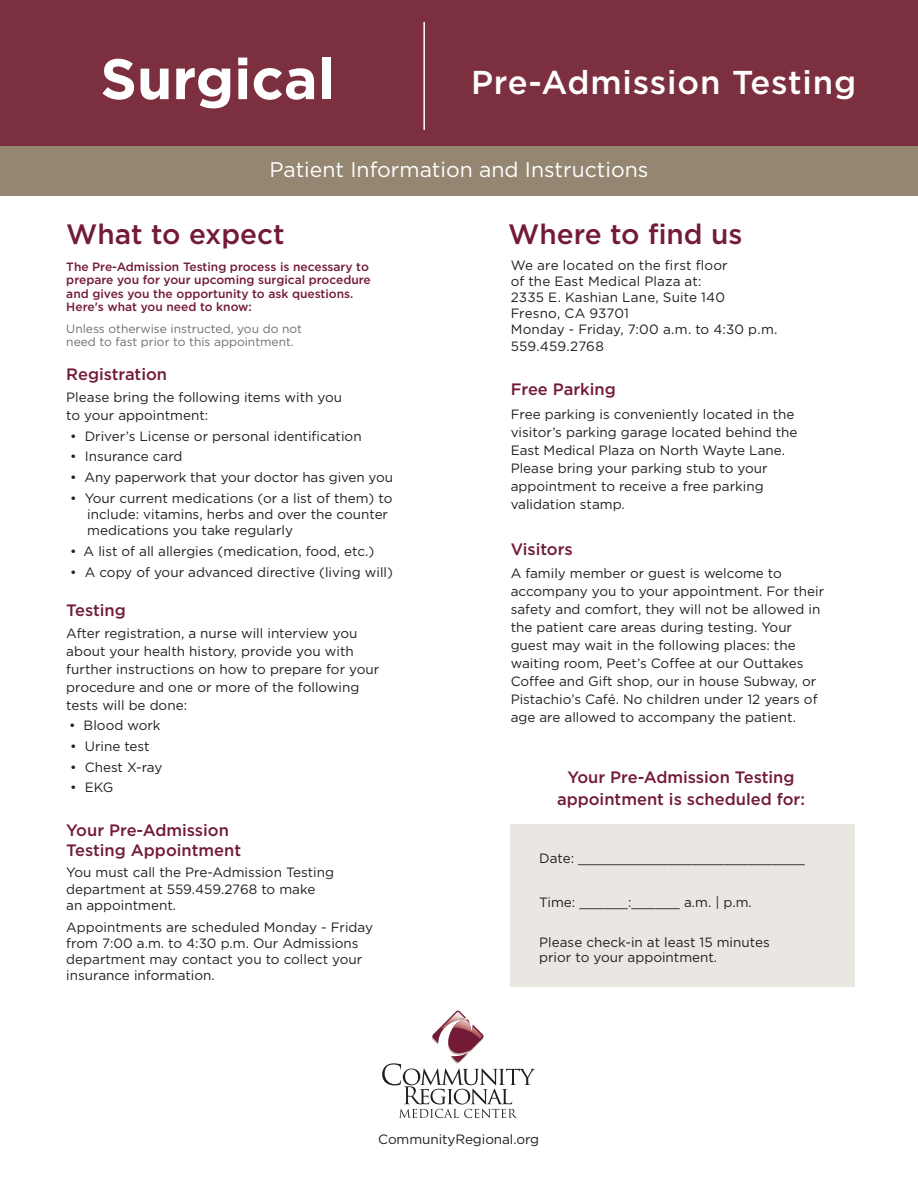
<style>
.page{position:relative;width:918px;height:1188px;background:#fff}
.page>*{position:absolute;margin:0;border:0;box-sizing:border-box;transform-origin:0 0}
.t1{font:700 57px "Gotham";color:#fff}
.t2{font:500 33px "Gotham";letter-spacing:.025em;color:#fff}
.t3{font:500 28.05px "Gotham";color:#731b36}
.t4{font:21.15px "Gotham";color:#fff}
.t5{font:500 16.5px/19.8px "Gotham";color:#731b36}
.t6{font:13.5px/18px "Gotham";color:#231f20}
.t7{font:500 12px/13.2px "Gotham";color:#731b36}
.t8{font:12px/13.2px "Gotham";color:#6d6e71}
</style>
<div class="page">
<div style="left:0;top:0;width:918px;height:151px;background:#7c303f"></div>
<div style="left:0;top:147px;width:918px;height:49px;background:#948671"></div>
<div style="left:511px;top:825px;width:344px;height:162px;background:#eae7e3"></div>
<svg style="left:382px;top:1010px;width:153px;height:108px"></svg>
<hr style="left:423px;top:22px;width:2px;height:108px;background:#fff">
<h1 class="t1" style="left:100px;top:41px;width:236px">Surgical</h1>
<h2 class="t2" style="left:471px;top:64px;width:387px">Pre-Admission Testing</h2>
<h3 class="t4" style="left:270px;top:158px;width:380px">Patient Information and Instructions</h3>
<h3 class="t3" style="left:66px;top:218px;width:220px">What to expect</h3>
<p class="t7" style="left:66px;top:260px;width:306px">The Pre-Admission Testing process is necessary to prepare you for your upcoming surgical procedure and gives you the opportunity to ask questions.<br>Here's what you need to know:</p>
<p class="t8" style="left:66px;top:322px;width:237px">Unless otherwise instructed, you do not need to fast prior to this appointment.</p>
<p class="t5" style="left:66px;top:364px;width:102px">Registration</p>
<p class="t6" style="left:66px;top:388px;width:277px">Please bring the following items with you to your appointment:</p>
<p class="t6" style="left:70px;top:427px;width:293px">• Driver’s License or personal identification</p>
<p class="t6" style="left:70px;top:448px;width:114px">• Insurance card</p>
<p class="t6" style="left:70px;top:468px;width:324px">• Any paperwork that your doctor has given you</p>
<p class="t6" style="left:87px;top:490px;width:307px;line-height:16.2px;text-indent:-17px">• Your current medications (or a list of them) to include: vitamins, herbs and over the counter medications you take regularly</p>
<p class="t6" style="left:70px;top:542px;width:306px">• A list of all allergies (medication, food, etc.)</p>
<p class="t6" style="left:70px;top:563px;width:324px">• A copy of your advanced directive (living will)</p>
<p class="t5" style="left:66px;top:600px;width:61px">Testing</p>
<p class="t6" style="left:66px;top:624px;width:314px">After registration, a nurse will interview you about your health history, provide you with further instructions on how to prepare for your procedure and one or more of the following tests will be done:</p>
<p class="t6" style="left:69px;top:717px;width:93px">• Blood work</p>
<p class="t6" style="left:70px;top:737px;width:81px">• Urine test</p>
<p class="t6" style="left:70px;top:758px;width:94px">• Chest X-ray</p>
<p class="t6" style="left:70px;top:779px;width:45px">• EKG</p>
<p class="t5" style="left:66px;top:820px;width:176px">Your Pre-Admission<br>Testing Appointment</p>
<p class="t6" style="left:66px;top:864px;width:269px;line-height:16.2px">You must call the Pre-Admission Testing department at 559.459.2768 to make an appointment.</p>
<p class="t6" style="left:66px;top:919px;width:308px;line-height:16.2px">Appointments are scheduled Monday - Friday from 7:00 a.m. to 4:30 p.m. Our Admissions department may contact you to collect your insurance information.</p>
<h3 class="t3" style="left:508px;top:218px;width:236px">Where to find us</h3>
<p class="t6" style="left:511px;top:257px;width:268px;line-height:16.2px">We are located on the first floor<br>of the East Medical Plaza at:<br>2335 E. Kashian Lane, Suite 140<br>Fresno, CA 93701<br>Monday - Friday, 7:00 a.m. to 4:30 p.m.<br>559.459.2768</p>
<p class="t5" style="left:511px;top:379px;width:107px">Free Parking</p>
<p class="t6" style="left:511px;top:405px;width:288px">Free parking is conveniently located in the visitor’s parking garage located behind the East Medical Plaza on North Wayte Lane.<br>Please bring your parking stub to your appointment to receive a free parking validation stamp.</p>
<p class="t5" style="left:511px;top:539px;width:64px">Visitors</p>
<p class="t6" style="left:511px;top:565px;width:315px">A family member or guest is welcome to accompany you to your appointment. For their safety and comfort, they will not be allowed in the patient care areas during testing. Your guest may wait in the following places: the waiting room, Peet’s Coffee at our Outtakes Coffee and Gift shop, our in house Subway, or Pistachio’s Café. No children under 12 years of age are allowed to accompany the patient.</p>
<p class="t5" style="left:557px;top:766px;width:249px;line-height:22px;text-align:center">Your Pre-Admission Testing appointment is scheduled for:</p>
<p class="t6" style="left:539px;top:849px;width:267px">Date: ____________________________</p>
<p class="t6" style="left:539px;top:893px;width:214px">Time: ______:______ a.m. | p.m.</p>
<p class="t6" style="left:539px;top:935px;width:232px;line-height:15px">Please check-in at least 15 minutes prior to your appointment.</p>
<p class="t6" style="left:378px;top:1131px;width:162px">CommunityRegional.org</p>
</div>
